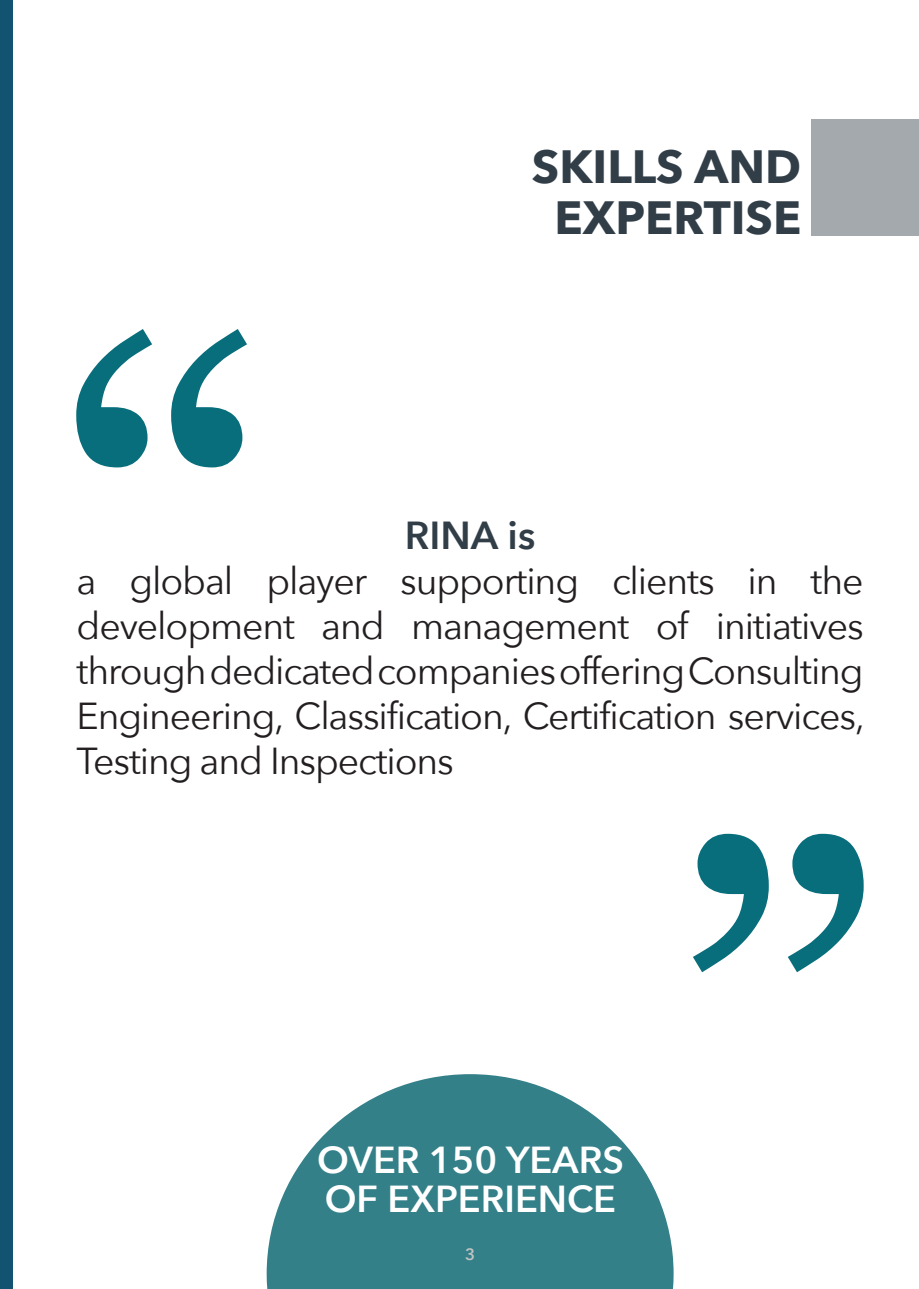
<style>
.page{position:relative;width:919px;height:1289px;background:#fff}
.page>*{position:absolute;margin:0;border:0;box-sizing:border-box;transform-origin:0 0}
.t1{font:700 46.5px "Avenir Next";color:#313e48}
.t2{font:600 39px "Avenir Next";color:#313e48}
.t3{font:37.5px/45px "Avenir Next";letter-spacing:-.03em;color:#231f20;text-align:justify}
.t4{font:600 37.5px "Avenir Next";color:#fff}
.bullet-neutri{font:600 16.5px "Avenir Next";color:#c1c3c2}
</style>
<div class="page">
<div style="left:0;top:0;width:13px;height:1288px;background:#115371"></div>
<div style="left:811px;top:119px;width:107px;height:117px;background:#a3a9ad"></div>
<svg style="left:76px;top:329px;width:171px;height:138px"></svg>
<svg style="left:693px;top:833px;width:170px;height:139px"></svg>
<svg style="left:266px;top:1074px;width:407px;height:214px;fill:#338089"></svg>
<p class="t1" style="left:532px;top:127px;width:271px">SKILLS AND</p>
<p class="t1" style="left:554px;top:178px;width:248px">EXPERTISE</p>
<p class="t2" style="left:405px;top:501px;width:132px">RINA is</p>
<p class="t3" style="left:77px;top:556px;width:789px">a global player supporting clients in the development and management of initiatives through dedicated companies offering Consulting Engineering, Classification, Certification services, Testing and Inspections</p>
<p class="t4" style="left:317px;top:1128px;width:308px">OVER 150 YEARS</p>
<p class="t4" style="left:325px;top:1167px;width:293px">OF EXPERIENCE</p>
<p class="bullet-neutri" style="left:465px;top:1240px;width:12px">3</p>
</div>
